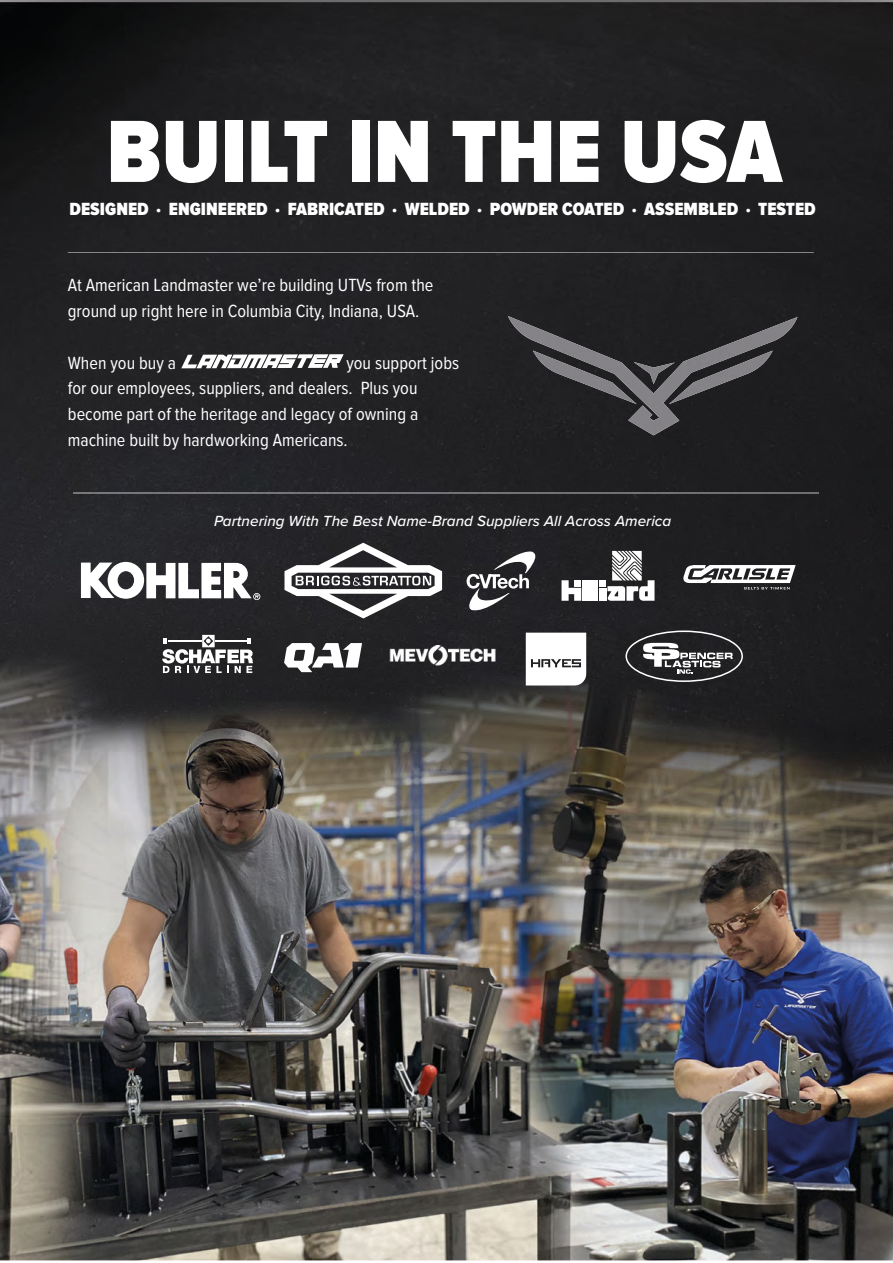
<style>
.page{position:relative;width:893px;height:1263px;background:#fff}
.page>*{position:absolute;margin:0;border:0;box-sizing:border-box;transform-origin:0 0}
.t1{font:900 91.5px "Proxima Nova Cond";color:#fff}
.t2{font:18.3px/26px "Proxima Nova Cond";color:#fff}
.t3{font:900 18.3px "Proxima Nova Cond";color:#fff}
.t4{font:italic 500 15.3px "Proxima Nova";color:#fff}
</style>
<div class="page">
<img style="left:0;top:1px;width:893px;height:1259px">
<svg style="left:0;top:0;width:893px;height:1px"></svg>
<svg style="left:284px;top:543px;width:158px;height:75px"></svg>
<svg style="left:81px;top:562px;width:179px;height:38px"></svg>
<svg style="left:467px;top:551px;width:68px;height:59px"></svg>
<svg style="left:683px;top:565px;width:113px;height:24px"></svg>
<svg style="left:162px;top:635px;width:91px;height:38px"></svg>
<svg style="left:607px;top:551px;width:47px;height:50px"></svg>
<div style="left:582px;top:580px;width:8px;height:21px;background:#fff"></div>
<div style="left:591px;top:580px;width:7px;height:21px;background:#fff"></div>
<div style="left:599px;top:588px;width:7px;height:13px;background:#fff"></div>
<svg style="left:561px;top:580px;width:20px;height:21px"></svg>
<div style="left:574px;top:580px;width:7px;height:6px;background:#fff"></div>
<div style="left:599px;top:580px;width:7px;height:6px;background:#fff"></div>
<svg style="left:526px;top:633px;width:60px;height:52px"></svg>
<svg style="left:643px;top:643px;width:90px;height:31px"></svg>
<div style="left:625px;top:630px;width:118px;height:52px;border:2px solid #fff;border-radius:50%"></div>
<svg style="left:284px;top:643px;width:78px;height:29px"></svg>
<img style="left:390px;top:646px;width:105px;height:19px">
<img style="left:73px;top:493px;width:746px;height:1px">
<img style="left:68px;top:252px;width:746px;height:1px">
<img style="left:508px;top:316px;width:289px;height:119px">
<svg style="left:181px;top:354px;width:163px;height:14px"></svg>
<h1 class="t1" style="left:107px;top:100px;width:677px">BUILT IN THE USA</h1>
<p class="t3" style="left:70px;top:198px;width:748px">DESIGNED · ENGINEERED · FABRICATED · WELDED · POWDER COATED · ASSEMBLED · TESTED</p>
<p class="t2" style="left:68px;top:272px;width:367px">At American Landmaster we’re building UTVs from the ground up right here in Columbia City, Indiana, USA.</p>
<p class="t2" style="left:68px;top:350px;width:110px">When you buy a</p>
<p class="t2" style="left:68px;top:350px;width:393px;text-indent:278px">you support jobs for our employees, suppliers, and dealers. Plus you become part of the heritage and legacy of owning a machine built by hardworking Americans.</p>
<p class="t4" style="left:214px;top:510px;width:459px">Partnering With The Best Name-Brand Suppliers All Across America</p>
</div>
